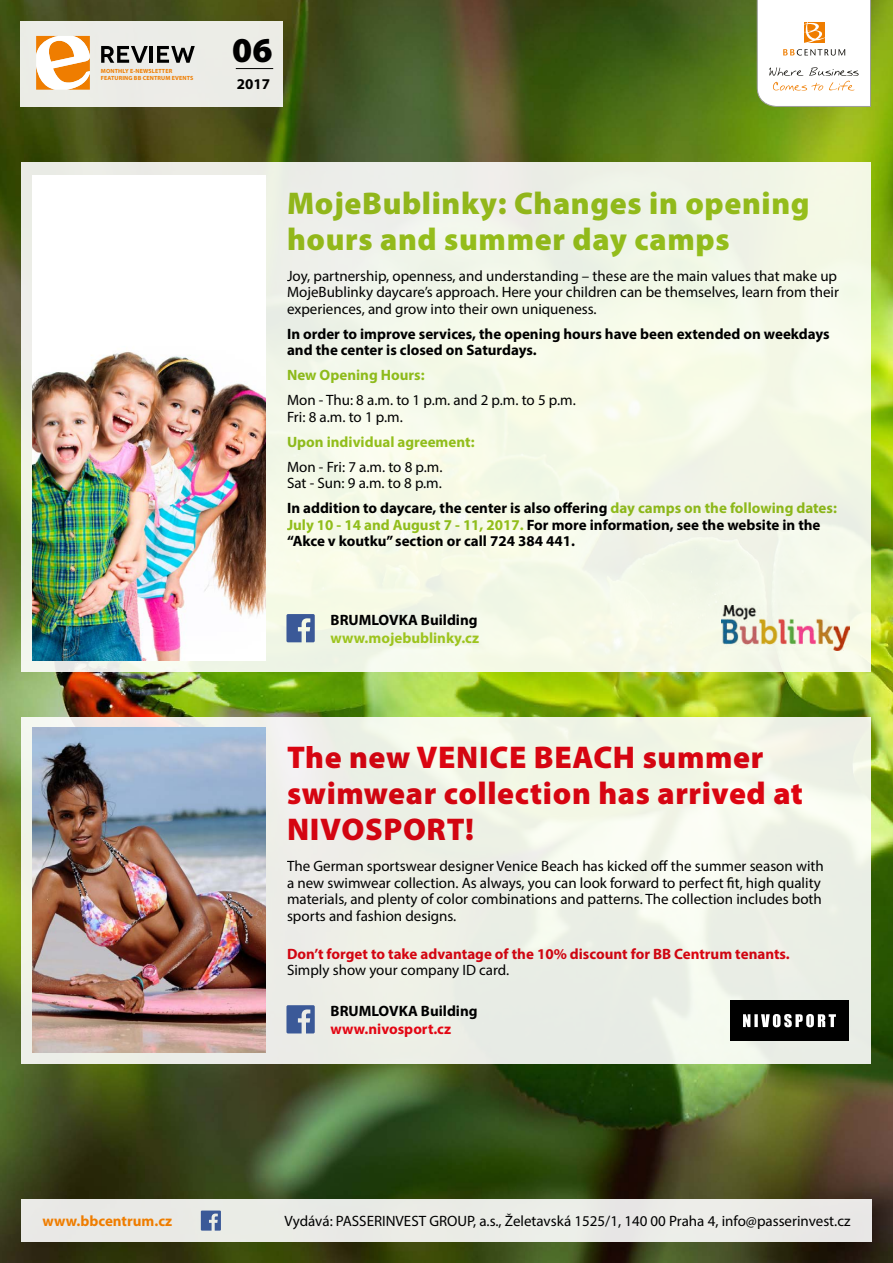
<style>
.page{position:relative;width:893px;height:1263px;background:#fff}
.page>*{position:absolute;margin:0;border:0;box-sizing:border-box;transform-origin:0 0}
.t1{font:900 35.1px "Myriad Pro";color:#000}
.t2{font:900 31.5px/36px "Myriad Pro";letter-spacing:.02em;color:#e30613}
.t3{font:900 31.5px/36px "Myriad Pro";letter-spacing:.02em;color:#9dc41e}
.t4{font:15px/16.5px "Myriad Pro";color:#000}
.t5{font:700 15px/16.5px "Myriad Pro";color:#000}
.t6{font:700 15px "Myriad Pro";color:#e30613}
.t7{font:700 15px "Myriad Pro";color:#96c11e}
.t8{font:700 15px "Myriad Pro";color:#9dc41e}
.t9{font:700 15px "Myriad Pro";color:#ef7d00}
.t10{font:700 6px/7.2px "Myriad Pro";letter-spacing:.02em;color:#ef7d00}
.s1{color:#96c11e}
</style>
<div class="page">
<img style="left:0;top:0;width:893px;height:1263px">
<div style="left:22px;top:1199px;width:850px;height:43px;background:#eaebe6"></div>
<div style="left:21px;top:21px;width:262px;height:86px;background:#ecece7"></div>
<hr style="left:236px;top:68px;width:37px;height:1px;background:#000">
<svg style="left:201px;top:1210px;width:20px;height:20px"></svg>
<svg style="left:757px;top:0;width:114px;height:107px"></svg>
<div style="left:22px;top:162px;width:849px;height:509px;background:#f3f8e8"></div>
<div style="left:22px;top:717px;width:849px;height:346px;background:linear-gradient(to right,#e8e8e6,#f1f6e9)"></div>
<svg style="left:286px;top:614px;width:29px;height:28px"></svg>
<svg style="left:286px;top:1005px;width:29px;height:28px"></svg>
<img style="left:33px;top:175px;width:233px;height:486px">
<img style="left:33px;top:728px;width:233px;height:325px">
<img style="left:721px;top:605px;width:129px;height:45px">
<div style="left:730px;top:1000px;width:118px;height:40px;background:#000"></div>
<svg style="left:743px;top:1014px;width:93px;height:13px"></svg>
<svg style="left:101px;top:46px;width:47px;height:17px"></svg>
<hr style="left:150px;top:46px;width:3px;height:17px;background:#000">
<svg style="left:157px;top:46px;width:38px;height:17px"></svg>
<svg style="left:36px;top:36px;width:54px;height:54px;background:#f7c38b"></svg>
<p class="t10" style="left:101px;top:67px;width:94px">MONTHLY E-NEWSLETTER<br>FEATURING BB CENTRUM EVENTS</p>
<h1 class="t1" style="left:232px;top:30px;width:42px">06</h1>
<p class="t5" style="left:237px;top:75px;width:35px">2017</p>
<h2 class="t3" style="left:287px;top:185px;width:524px">MojeBublinky: Changes in opening hours and summer day camps</h2>
<p class="t4" style="left:287px;top:267px;width:553px">Joy, partnership, openness, and understanding – these are the main values that make up<br>MojeBublinky daycare’s approach. Here your children can be themselves, learn from their experiences, and grow into their own uniqueness.</p>
<p class="t5" style="left:287px;top:325px;width:544px">In order to improve services, the opening hours have been extended on weekdays and the center is closed on Saturdays.</p>
<p class="t7" style="left:287px;top:365px;width:139px">New Opening Hours:</p>
<p class="t4" style="left:287px;top:392px;width:290px">Mon - Thu: 8 a.m. to 1 p.m. and 2 p.m. to 5 p.m.<br>Fri: 8 a.m. to 1 p.m.</p>
<p class="t7" style="left:287px;top:432px;width:189px">Upon individual agreement:</p>
<p class="t4" style="left:287px;top:458px;width:157px">Mon - Fri: 7 a.m. to 8 p.m.<br>Sat - Sun: 9 a.m. to 8 p.m.</p>
<p class="t5" style="left:287px;top:499px;width:551px">In addition to daycare, the center is also offering <span class="s1">day camps on the following dates:<br>July 10 - 14 and August 7 - 11, 2017.</span> For more information, see the website in the “Akce v koutku” section or call 724 384 441.</p>
<p class="t5" style="left:331px;top:611px;width:149px">BRUMLOVKA Building</p>
<p class="t8" style="left:331px;top:628px;width:150px">www.mojebublinky.cz</p>
<h2 class="t2" style="left:287px;top:740px;width:517px">The new VENICE BEACH summer swimwear collection has arrived at<br>NIVOSPORT!</h2>
<p class="t4" style="left:287px;top:858px;width:538px">The German sportswear designer Venice Beach has kicked off the summer season with a new swimwear collection. As always, you can look forward to perfect fit, high quality materials, and plenty of color combinations and patterns. The collection includes both sports and fashion designs.</p>
<p class="t6" style="left:287px;top:944px;width:504px">Don’t forget to take advantage of the 10% discount for BB Centrum tenants.</p>
<p class="t4" style="left:287px;top:962px;width:224px">Simply show your company ID card.</p>
<p class="t5" style="left:331px;top:1002px;width:149px">BRUMLOVKA Building</p>
<p class="t6" style="left:331px;top:1019px;width:122px">www.nivosport.cz</p>
<p class="t9" style="left:43px;top:1211px;width:131px">www.bbcentrum.cz</p>
<p class="t4" style="left:284px;top:1213px;width:567px">Vydává: PASSERINVEST GROUP, a.s., Želetavská 1525/1, 140 00 Praha 4, info@passerinvest.cz</p>
</div>
